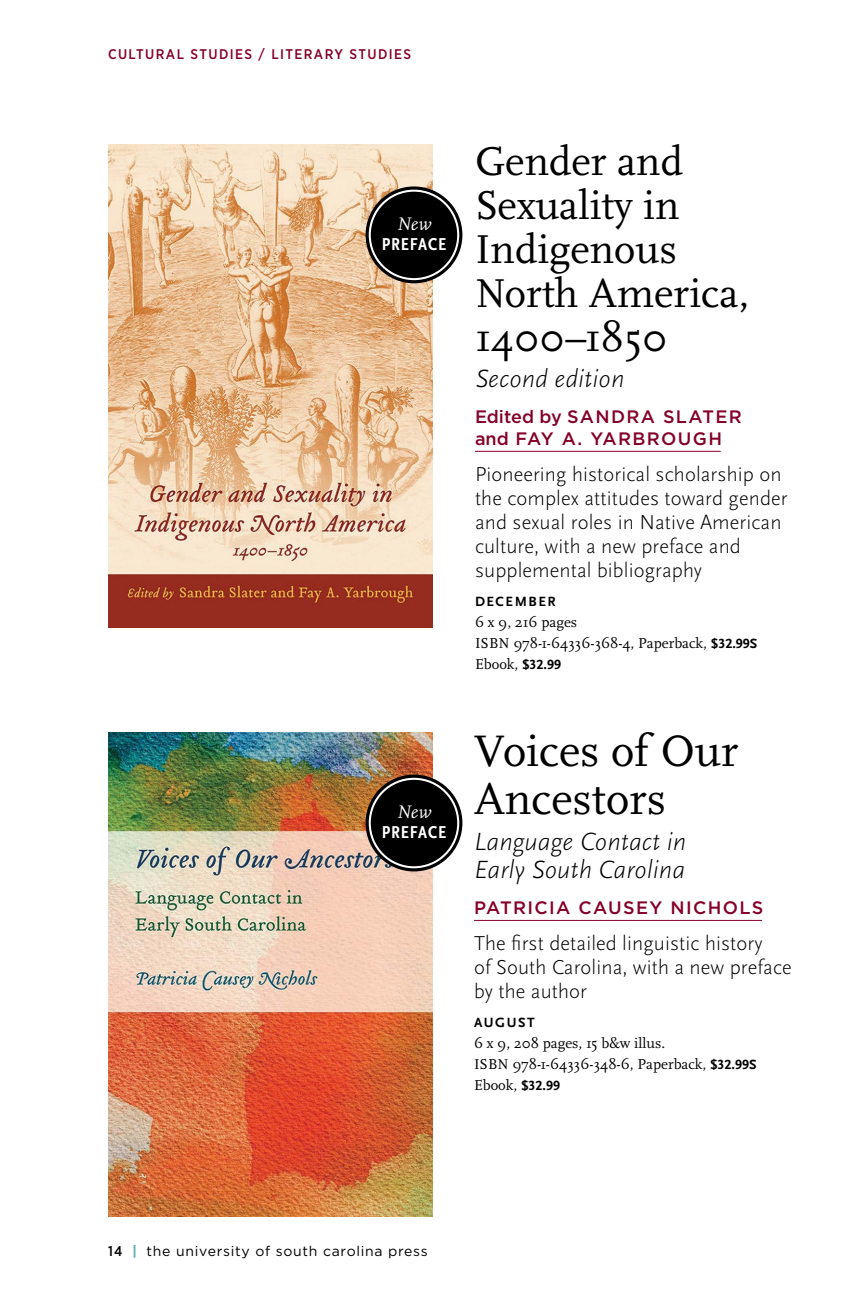
<style>
.page{position:relative;width:864px;height:1296px;background:#fff}
.page>*{position:absolute;margin:0;border:0;box-sizing:border-box;transform-origin:0 0}
.t1{font:46px/48px "Scala Pro";color:#000}
.t2{font:42px/44px "Scala Pro";color:#000}
.t3{font:italic 300 26px/28px "Scala Sans Pro";color:#000}
.t4{font:300 21px/24px "Scala Sans Pro";letter-spacing:.005em;color:#000}
.t5{font:italic 19px "Scala Pro";letter-spacing:.015em;color:#fff}
.t6{font:500 18px/22px "Gotham";letter-spacing:.075em;color:#840029}
.t7{font:700 condensed 18px "Scala Sans Pro";letter-spacing:.05em;color:#fff}
.t8{font:15px/21px "Scala Pro";color:#000}
.t9{font:14px "Gotham";letter-spacing:.05em;color:#000}
.t10{font:500 14px "Gotham Narrow";letter-spacing:.1em;color:#840029}
.t11{font:700 14px "Scala Sans Pro";letter-spacing:.11em;color:#000}
.s1{font-family:"Scala Sans Figures";font-weight:700;font-size:14px}
.s2{font-family:"Scala Sans Pro";font-weight:700;font-size:14px}
.s3{font-family:"Gotham Narrow";font-weight:500}
.s4{font-family:"Gotham Narrow";font-weight:900;color:#66b1ba}
</style>
<div class="page">
<hr style="left:475px;top:451px;width:246px;height:1px;background:#840029">
<hr style="left:474px;top:920px;width:288px;height:1px;background:#840029">
<img style="left:108px;top:144px;width:324px;height:483px">
<div style="left:366px;top:186px;width:96px;height:97px;background:#000;border-radius:50%"></div>
<div style="left:369px;top:190px;width:90px;height:90px;border:2px solid #fff;border-radius:50%"></div>
<img style="left:108px;top:732px;width:324px;height:485px">
<div style="left:366px;top:775px;width:96px;height:96px;background:#000;border-radius:50%"></div>
<div style="left:369px;top:778px;width:90px;height:90px;border:2px solid #fff;border-radius:50%"></div>
<p class="t10" style="left:108px;top:45px;width:305px">CULTURAL STUDIES / LITERARY STUDIES</p>
<p class="t5" style="left:397px;top:213px;width:36px">New</p>
<p class="t7" style="left:382px;top:234px;width:66px">PREFACE</p>
<p class="t5" style="left:397px;top:801px;width:36px">New</p>
<p class="t7" style="left:382px;top:822px;width:66px">PREFACE</p>
<h2 class="t2" style="left:475px;top:140px;width:276px">Gender and<br>Sexuality in<br>Indigenous<br>North America,<br>1400–1850</h2>
<p class="t3" style="left:475px;top:364px;width:151px">Second edition</p>
<p class="t6" style="left:475px;top:405px;width:268px">Edited by SANDRA SLATER and FAY A. YARBROUGH</p>
<p class="t4" style="left:475px;top:462px;width:314px">Pioneering historical scholarship on the complex attitudes toward gender and sexual roles in Native American culture, with a new preface and supplemental bibliography</p>
<p class="t11" style="left:475px;top:593px;width:82px">DECEMBER</p>
<p class="t8" style="left:475px;top:612px;width:284px">6 x 9, 216 pages<br>ISBN 978-1-64336-368-4, Paperback, <span class="s1">$32.99</span><span class="s2">S<br></span>Ebook, <span class="s1">$32.99</span></p>
<h1 class="t1" style="left:474px;top:727px;width:266px">Voices of Our<br>Ancestors</h1>
<p class="t3" style="left:474px;top:828px;width:214px">Language Contact in<br>Early South Carolina</p>
<p class="t6" style="left:474px;top:896px;width:291px">PATRICIA CAUSEY NICHOLS</p>
<p class="t4" style="left:474px;top:931px;width:319px">The first detailed linguistic history<br>of South Carolina, with a new preface by the author</p>
<p class="t11" style="left:474px;top:1014px;width:62px">AUGUST</p>
<p class="t8" style="left:474px;top:1033px;width:284px">6 x 9, 208 pages, 15 b&amp;w illus.<br>ISBN 978-1-64336-348-6, Paperback, <span class="s1">$32.99</span><span class="s2">S<br></span>Ebook, <span class="s1">$32.99</span></p>
<p class="t9" style="left:108px;top:1242px;width:321px"><span class="s3">14</span> <span class="s4">|</span> the university of south carolina press</p>
</div>
